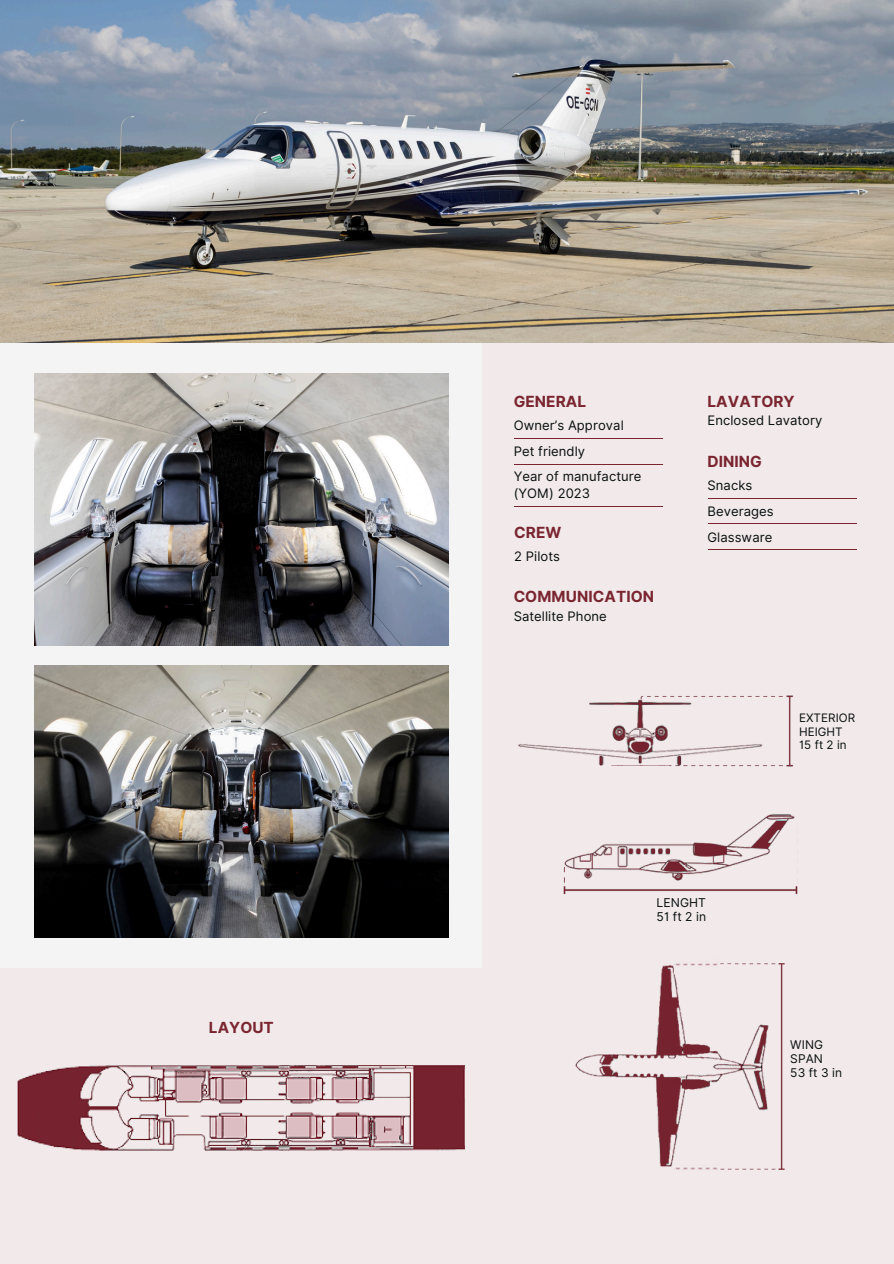
<style>
.page{position:relative;width:894px;height:1264px;background:#fff}
.page>*{position:absolute;margin:0;border:0;box-sizing:border-box;transform-origin:0 0}
.t1{font:700 15.3px "Inter";letter-spacing:.005em;color:#7a2530}
.t2{font:13.05px/26.1px "Inter";letter-spacing:.005em;color:#090f10}
.t3{font:12.15px/14.2px "Inter";letter-spacing:.005em;color:#090f10}
.t4{font:12px/14px "Inter";letter-spacing:.005em;color:#090f10}
.t5{font:11.7px/13.6px "Inter";letter-spacing:.005em;color:#090f10}
</style>
<div class="page">
<div style="left:0;top:0;width:893px;height:1263px;background:#f4f4f4"></div>
<div style="left:481px;top:342px;width:412px;height:921px;background:#f1e9ea"></div>
<div style="left:0;top:968px;width:893px;height:295px;background:#f1e9ea"></div>
<hr style="left:514px;top:438px;width:148px;height:1px;background:#7a2530">
<hr style="left:514px;top:464px;width:148px;height:1px;background:#7a2530">
<hr style="left:514px;top:506px;width:148px;height:1px;background:#7a2530">
<img style="left:35px;top:665px;width:413px;height:272px">
<hr style="left:708px;top:498px;width:148px;height:1px;background:#7a2530">
<hr style="left:708px;top:523px;width:148px;height:1px;background:#7a2530">
<hr style="left:708px;top:549px;width:148px;height:1px;background:#7a2530">
<img style="left:35px;top:373px;width:413px;height:272px">
<img style="left:563px;top:814px;width:235px;height:81px">
<img style="left:0;top:0;width:893px;height:342px">
<img style="left:780px;top:695px;width:13px;height:72px">
<img style="left:518px;top:696px;width:262px;height:71px">
<img style="left:17px;top:1065px;width:447px;height:86px">
<img style="left:575px;top:963px;width:207px;height:207px">
<img style="left:674px;top:1159px;width:45px;height:11px">
<img style="left:674px;top:963px;width:45px;height:10px">
<p class="t1" style="left:209px;top:1017px;width:66px">LAYOUT</p>
<h2 class="t1" style="left:513px;top:392px;width:74px">GENERAL</h2>
<h2 class="t2" style="left:513px;top:412px;width:112px">Owner’s Approval<br>Pet friendly</h2>
<p class="t2" style="left:513px;top:467px;width:129px;line-height:17.4px">Year of manufacture (YOM) 2023</p>
<p class="t1" style="left:707px;top:392px;width:89px">LAVATORY</p>
<p class="t2" style="left:707px;top:407px;width:116px">Enclosed Lavatory</p>
<p class="t1" style="left:707px;top:452px;width:56px">DINING</p>
<p class="t2" style="left:707px;top:472px;width:68px">Snacks<br>Beverages</p>
<p class="t1" style="left:514px;top:523px;width:49px">CREW</p>
<p class="t2" style="left:707px;top:524px;width:66px">Glassware</p>
<p class="t2" style="left:514px;top:543px;width:47px">2 Pilots</p>
<p class="t1" style="left:513px;top:587px;width:142px">COMMUNICATION</p>
<p class="t2" style="left:513px;top:603px;width:95px">Satellite Phone</p>
<h2 class="t3" style="left:656px;top:895px;width:51px">LENGHT<br>51 ft 2 in</h2>
<h2 class="t5" style="left:798px;top:711px;width:58px">EXTERIOR<br>HEIGHT</h2>
<h2 class="t5" style="left:798px;top:738px;width:49px">15 ft 2 in</h2>
<p class="t4" style="left:790px;top:1038px;width:53px">WING<br>SPAN<br>53 ft 3 in</p>
</div>
